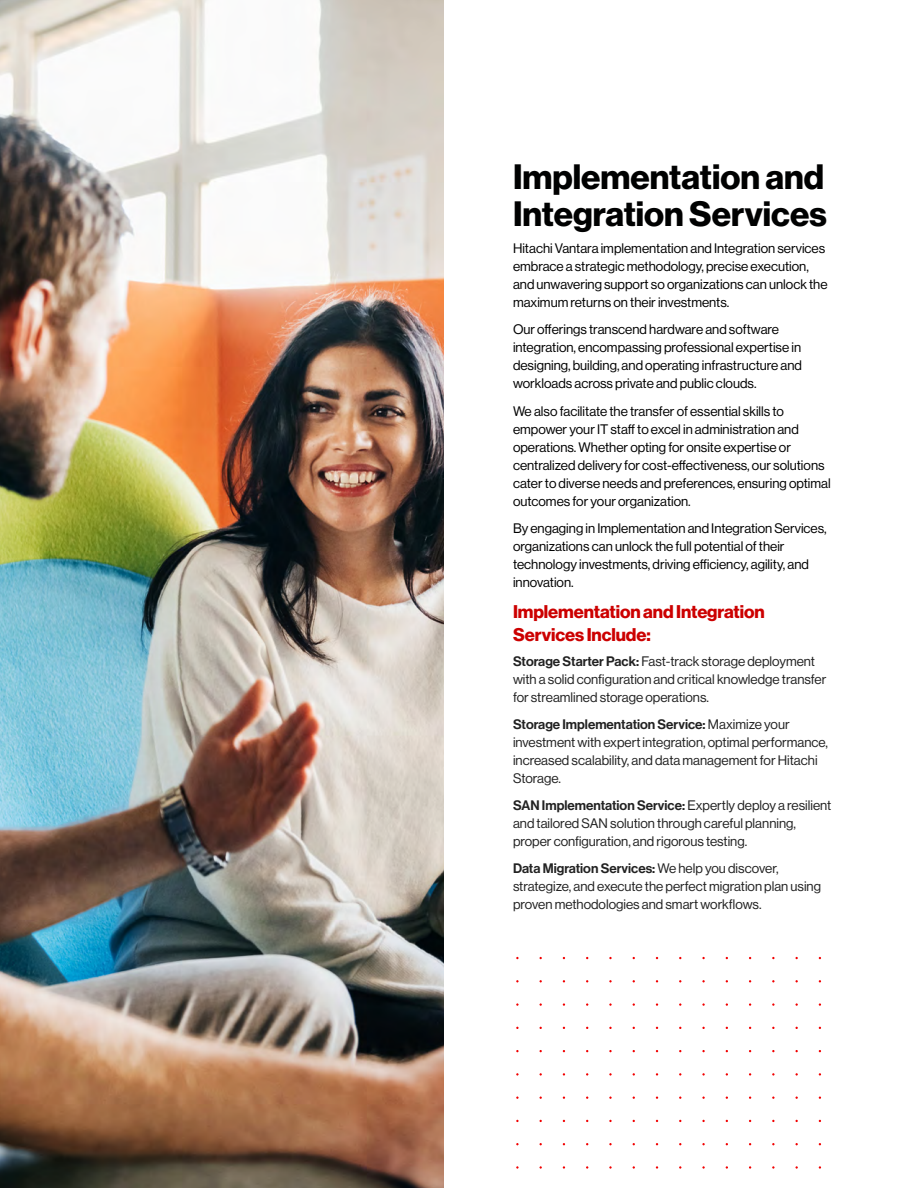
<style>
.page{position:relative;width:918px;height:1188px;background:#fff}
.page>*{position:absolute;margin:0;border:0;box-sizing:border-box;transform-origin:0 0}
.Body{font:34.5px/37.5px "N Haas Grotesk DS Pro 75 Bd";color:#000101}
.Primary-Subhead-Red{font:18px/22.5px "N Haas Grotesk DS Pro 75 Bd";letter-spacing:-.005em;color:#c00}
.Body-2{font:13.5px/18px "N Haas Grotesk DS Pro 55 Rg";color:#000101}
.Body-3{font:13.5px/18px "N Haas Grotesk DS Pro 55 Rg";color:#222}
.s1{font-family:"N Haas Grotesk DS Pro 65 Md"}
</style>
<div class="page">
<img style="left:0;top:0;width:444px;height:1188px">
<p class="Body" style="left:513px;top:158px;width:315px">Implementation and<br>Integration Services</p>
<p class="Body-2" style="left:513px;top:240px;width:316px">Hitachi Vantara implementation and Integration services embrace a strategic methodology, precise execution, and unwavering support so organizations can unlock the maximum returns on their investments.</p>
<p class="Body-2" style="left:513px;top:321px;width:291px">Our offerings transcend hardware and software integration, encompassing professional expertise in designing, building, and operating infrastructure and workloads across private and public clouds.</p>
<p class="Body-2" style="left:513px;top:402px;width:319px">We also facilitate the transfer of essential skills to empower your IT staff to excel in administration and operations. Whether opting for onsite expertise or centralized delivery for cost-effectiveness, our solutions cater to diverse needs and preferences, ensuring optimal outcomes for your organization.</p>
<p class="Body-2" style="left:513px;top:519px;width:315px">By engaging in Implementation and Integration Services, organizations can unlock the full potential of their technology investments, driving efficiency, agility, and innovation.</p>
<p class="Primary-Subhead-Red" style="left:513px;top:601px;width:253px">Implementation and Integration<br>Services Include:</p>
<p class="Body-3" style="left:513px;top:652px;width:315px"><span class="s1">Storage Starter Pack:</span> Fast-track storage deployment with a solid configuration and critical knowledge transfer for streamlined storage operations.</p>
<p class="Body-3" style="left:513px;top:715px;width:317px"><span class="s1">Storage Implementation Service:</span> Maximize your investment with expert integration, optimal performance, increased scalability, and data management for Hitachi Storage.</p>
<p class="Body-3" style="left:513px;top:796px;width:320px"><span class="s1">SAN Implementation Service:</span> Expertly deploy a resilient and tailored SAN solution through careful planning, proper configuration, and rigorous testing.</p>
<p class="Body-3" style="left:513px;top:860px;width:310px"><span class="s1">Data Migration Services:</span> We help you discover, strategize, and execute the perfect migration plan using proven methodologies and smart workflows.</p>
</div>
